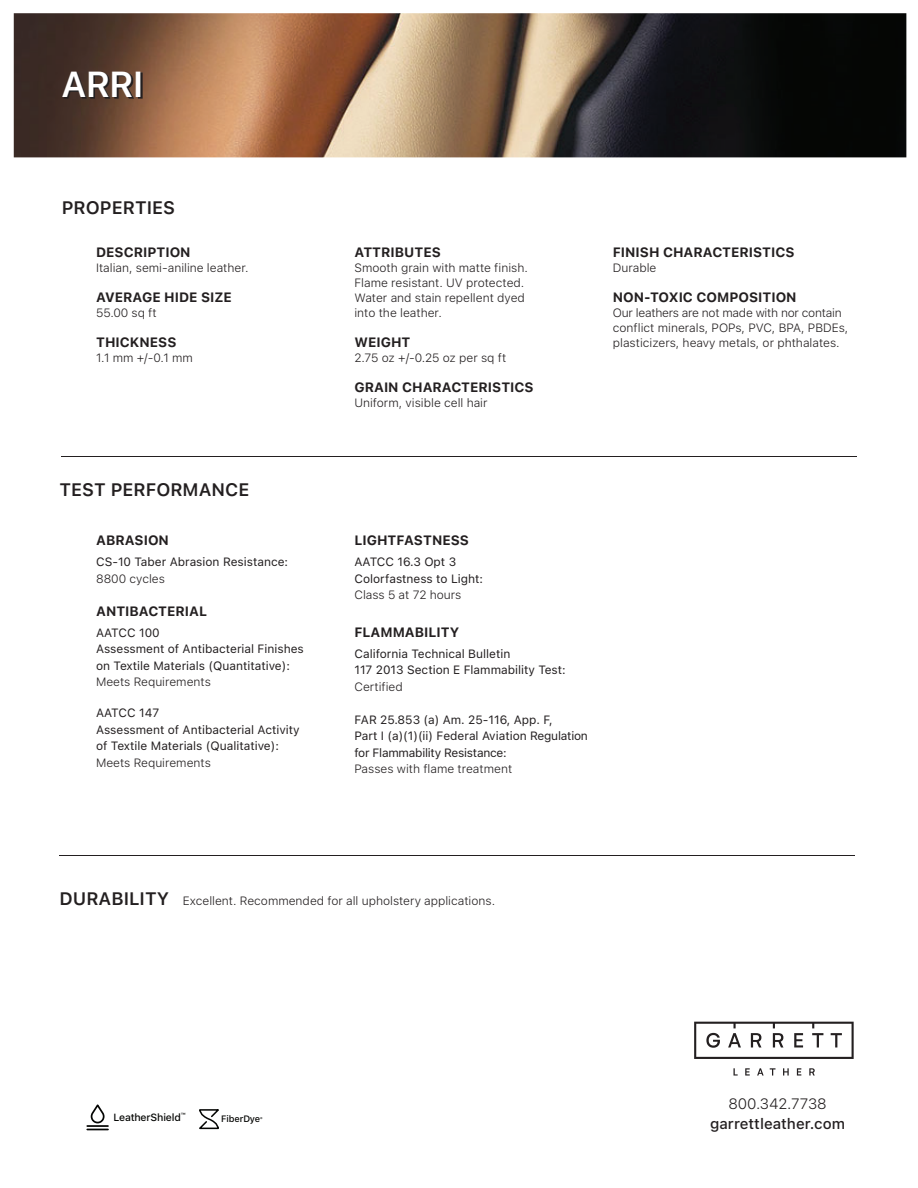
<style>
.page{position:relative;width:918px;height:1188px;background:#fff}
.page>*{position:absolute;margin:0;border:0;box-sizing:border-box;transform-origin:0 0}
.t1{font:600 36px "SF Pro Text";color:#fff}
.t2{font:600 18px "SF Pro Text";color:#231f20}
.t3{font:500 15px "SF Pro Text";color:#231f20}
.t4{font:300 15px "SF Pro Text";color:#231f20}
.t5{font:700 13.5px "SF Pro Text";color:#231f20}
.t6{font:300 12px/15px "SF Pro Text";color:#231f20}
.t7{font:12px/16.5px "SF Pro Text";color:#231f20}
.t8{font:12px/16.5px "SF Pro Text";letter-spacing:-.02em;color:#231f20}
.t9{font:500 10.35px "SF Pro Text";letter-spacing:-.015em;color:#040503}
.t10{font:500 9.15px "SF Pro Text";letter-spacing:-.015em;color:#040503}
.t11{font:500 4.5px "SF Pro Text";color:#040503}
.t12{font:500 4.05px "SF Pro Text";color:#040503}
.s1{font-weight:600;font-size:18px}
</style>
<div class="page">
<img style="left:14px;top:13px;width:892px;height:144px">
<img style="left:64px;top:73px;width:78px;height:25px">
<hr style="left:61px;top:456px;width:796px;height:1px;background:#231f20">
<hr style="left:59px;top:855px;width:796px;height:1px;background:#231f20">
<svg style="left:694px;top:1022px;width:160px;height:37px"></svg>
<svg style="left:733px;top:1068px;width:82px;height:8px"></svg>
<svg style="left:87px;top:1104px;width:21px;height:26px"></svg>
<hr style="left:87px;top:1125px;width:21px;height:2px;background:#040503">
<svg style="left:199px;top:1109px;width:20px;height:21px"></svg>
<h1 class="t1" style="left:61px;top:63px;width:84px">ARRI</h1>
<h2 class="t2" style="left:62px;top:197px;width:115px">PROPERTIES</h2>
<p class="t5" style="left:96px;top:245px;width:96px">DESCRIPTION</p>
<p class="t6" style="left:96px;top:261px;width:154px">Italian, semi-aniline leather.</p>
<p class="t5" style="left:96px;top:290px;width:137px">AVERAGE HIDE SIZE</p>
<p class="t6" style="left:96px;top:306px;width:62px">55.00 sq ft</p>
<p class="t5" style="left:96px;top:335px;width:82px">THICKNESS</p>
<p class="t6" style="left:96px;top:351px;width:98px">1.1 mm +/-0.1 mm</p>
<h2 class="t2" style="left:60px;top:479px;width:191px">TEST PERFORMANCE</h2>
<p class="t5" style="left:96px;top:533px;width:74px">ABRASION</p>
<p class="t7" style="left:96px;top:554px;width:194px">CS-10 Taber Abrasion Resistance:</p>
<p class="t6" style="left:96px;top:571px;width:70px">8800 cycles</p>
<p class="t5" style="left:96px;top:603px;width:112px">ANTIBACTERIAL</p>
<p class="t7" style="left:96px;top:624px;width:209px">AATCC 100<br>Assessment of Antibacterial Finishes on Textile Materials (Quantitative):</p>
<p class="t6" style="left:96px;top:675px;width:116px">Meets Requirements</p>
<p class="t7" style="left:96px;top:705px;width:205px">AATCC 147<br>Assessment of Antibacterial Activity of Textile Materials (Qualitative):</p>
<p class="t6" style="left:96px;top:755px;width:116px">Meets Requirements</p>
<p class="t5" style="left:354px;top:245px;width:88px">ATTRIBUTES</p>
<p class="t6" style="left:354px;top:261px;width:175px">Smooth grain with matte finish.<br>Flame resistant. UV protected.<br>Water and stain repellent dyed into the leather.</p>
<p class="t5" style="left:354px;top:335px;width:58px">WEIGHT</p>
<p class="t6" style="left:354px;top:351px;width:153px">2.75 oz +/-0.25 oz per sq ft</p>
<p class="t5" style="left:354px;top:380px;width:181px">GRAIN CHARACTERISTICS</p>
<p class="t6" style="left:354px;top:396px;width:135px">Uniform, visible cell hair</p>
<p class="t5" style="left:613px;top:245px;width:183px">FINISH CHARACTERISTICS</p>
<p class="t6" style="left:613px;top:261px;width:45px">Durable</p>
<p class="t5" style="left:613px;top:290px;width:185px">NON-TOXIC COMPOSITION</p>
<p class="t6" style="left:613px;top:306px;width:237px">Our leathers are not made with nor contain conflict minerals, POPs, PVC, BPA, PBDEs, plasticizers, heavy metals, or phthalates.</p>
<p class="t5" style="left:354px;top:533px;width:116px">LIGHTFASTNESS</p>
<p class="t7" style="left:354px;top:554px;width:130px">AATCC 16.3 Opt 3<br>Colorfastness to Light:</p>
<p class="t6" style="left:354px;top:588px;width:108px">Class 5 at 72 hours</p>
<p class="t5" style="left:354px;top:624px;width:106px">FLAMMABILITY</p>
<p class="t7" style="left:354px;top:646px;width:213px">California Technical Bulletin<br>117 2013 Section E Flammability Test:</p>
<p class="t6" style="left:354px;top:679px;width:50px">Certified</p>
<p class="t8" style="left:354px;top:712px;width:235px">FAR 25.853 (a) Am. 25-116, App. F,<br>Part I (a)(1)(ii) Federal Aviation Regulation for Flammability Resistance:</p>
<p class="t6" style="left:354px;top:762px;width:159px">Passes with flame treatment</p>
<p class="t6" style="left:60px;top:893px;width:437px"><span class="s1">DURABILITY</span> Excellent. Recommended for all upholstery applications.</p>
<p class="t9" style="left:114px;top:1111px;width:69px">LeatherShield</p>
<p class="t11" style="left:181px;top:1112px;width:6px">™</p>
<p class="t10" style="left:221px;top:1113px;width:40px">FiberDye</p>
<p class="t12" style="left:260px;top:1116px;width:4px">®</p>
<p class="t4" style="left:728px;top:1095px;width:100px">800.342.7738</p>
<p class="t3" style="left:710px;top:1115px;width:136px">garrettleather.com</p>
</div>
